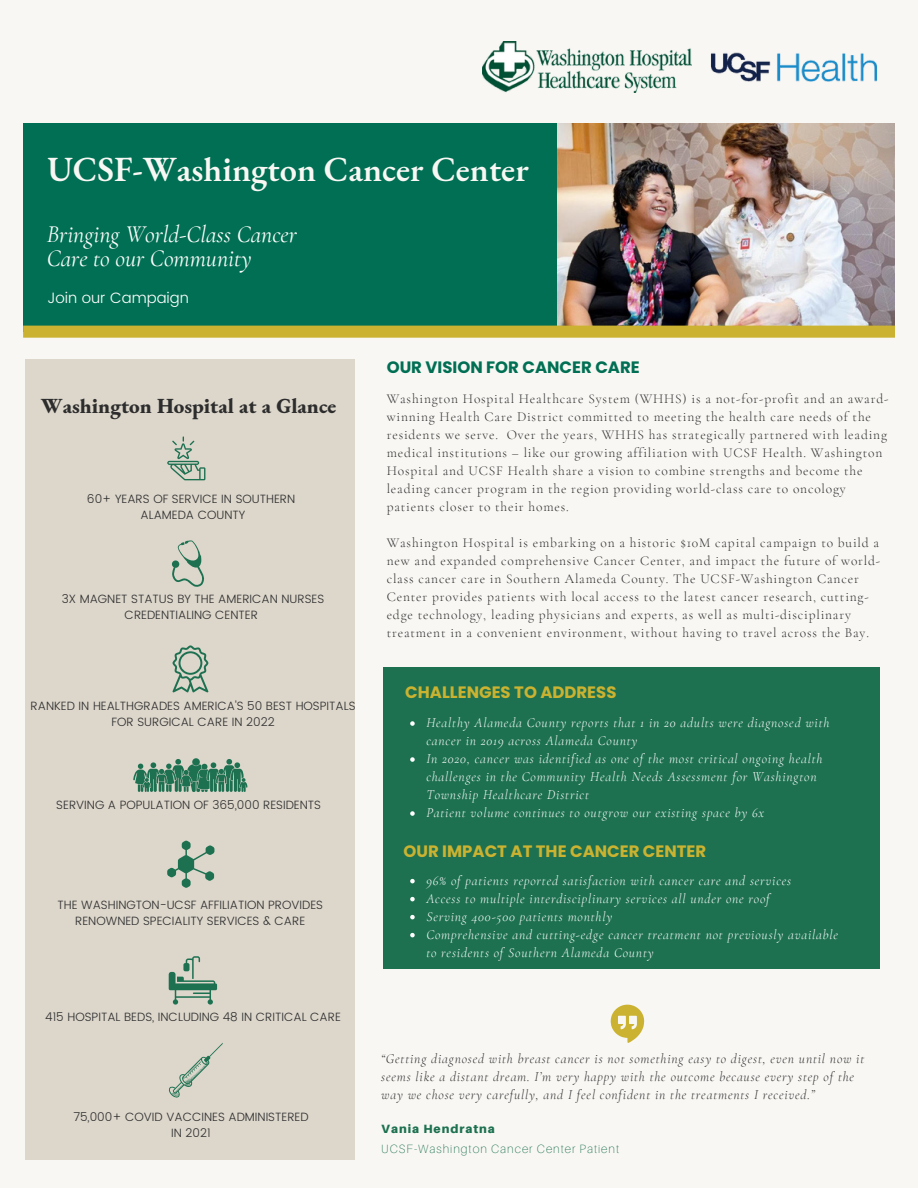
<style>
.page{position:relative;width:918px;height:1188px;background:#f8f7f4}
.page>*{position:absolute;margin:0;border:0;box-sizing:border-box;transform-origin:0 0}
.t1{font:600 34.5px "EB Garamond";color:#f8f7f4}
.t2{font:italic 24px/23.7px "Cormorant Garamond";color:#fff}
.t3{font:800 21px "EB Garamond";color:#2d2d2d}
.t4{font:700 16.5px "Poppins";color:#cbb230}
.t5{font:700 16.5px "Poppins";color:#006f53}
.t6{font:300 15px "Poppins";color:#fff}
.t7{font:300 13.5px/18px "Cormorant Garamond";letter-spacing:.06em;color:#2d2d2d}
.t8{font:italic 300 13.5px/18px "Cormorant Garamond";letter-spacing:.06em;color:#fff}
.t9{font:italic 300 13.5px/18px "Cormorant Garamond";letter-spacing:.06em;color:#2d2d2d}
.t10{font:300 12px/16px "Poppins";color:#2d2d2d;text-align:center}
.t11{font:100 12px "Aileron";letter-spacing:.08em;color:#1d7151}
.t12{font:900 12px "Aileron";letter-spacing:.08em;color:#1d7151}
</style>
<div class="page">
<img style="left:556px;top:124px;width:339px;height:202px">
<div style="left:23px;top:124px;width:533px;height:208px;background:#006f53"></div>
<div style="left:23px;top:326px;width:872px;height:12px;background:#cbb230"></div>
<div style="left:25px;top:359px;width:330px;height:801px;background:#dcd6cb"></div>
<svg style="left:167px;top:436px;width:38px;height:44px"></svg>
<svg style="left:169px;top:1043px;width:54px;height:55px"></svg>
<svg style="left:173px;top:645px;width:35px;height:47px"></svg>
<svg style="left:172px;top:540px;width:32px;height:47px"></svg>
<div style="left:383px;top:667px;width:496px;height:302px;background:#1d7151"></div>
<svg style="left:611px;top:1005px;width:33px;height:38px"></svg>
<svg style="left:169px;top:956px;width:48px;height:49px"></svg>
<svg style="left:167px;top:841px;width:47px;height:47px"></svg>
<svg style="left:133px;top:758px;width:114px;height:34px"></svg>
<img style="left:483px;top:42px;width:172px;height:50px">
<svg style="left:410px;top:879px;width:5px;height:4px"></svg>
<svg style="left:410px;top:897px;width:5px;height:4px"></svg>
<svg style="left:410px;top:915px;width:5px;height:4px"></svg>
<svg style="left:410px;top:933px;width:5px;height:4px"></svg>
<svg style="left:410px;top:721px;width:5px;height:5px"></svg>
<svg style="left:410px;top:757px;width:5px;height:5px"></svg>
<svg style="left:410px;top:811px;width:5px;height:5px"></svg>
<img style="left:655px;top:48px;width:240px;height:108px">
<h1 class="t1" style="left:47px;top:146px;width:483px">UCSF-Washington Cancer Center</h1>
<h2 class="t2" style="left:47px;top:222px;width:252px">Bringing World-Class Cancer<br>Care to our Community</h2>
<p class="t6" style="left:47px;top:290px;width:143px">Join our Campaign</p>
<p class="t5" style="left:387px;top:356px;width:255px">OUR VISION FOR CANCER CARE</p>
<h3 class="t3" style="left:41px;top:392px;width:297px">Washington Hospital at a Glance</h3>
<p class="t7" style="left:387px;top:390px;width:503px">Washington Hospital Healthcare System (WHHS) is a not-for-profit and an award&shy;winning Health Care District committed to meeting the health care needs of the residents we serve. Over the years, WHHS has strategically partnered with leading medical institutions – like our growing affiliation with UCSF Health. Washington Hospital and UCSF Health share a vision to combine strengths and become the leading cancer program in the region providing world-class care to oncology patients closer to their homes.</p>
<p class="t7" style="left:387px;top:534px;width:495px">Washington Hospital is embarking on a historic $10M capital campaign to build a new and expanded comprehensive Cancer Center, and impact the future of world&shy;class cancer care in Southern Alameda County. The UCSF-Washington Cancer Center provides patients with local access to the latest cancer research, cutting&shy;edge technology, leading physicians and experts, as well as multi-disciplinary treatment in a convenient environment, without having to travel across the Bay.</p>
<p class="t10" style="left:87px;top:490px;width:210px">60+ YEARS OF SERVICE IN SOUTHERN<br>ALAMEDA COUNTY</p>
<p class="t10" style="left:62px;top:591px;width:264px">3X MAGNET STATUS BY THE AMERICAN NURSES<br>CREDENTIALING CENTER</p>
<p class="t10" style="left:31px;top:698px;width:327px">RANKED IN HEALTHGRADES AMERICA'S 50 BEST HOSPITALS<br>FOR SURGICAL CARE IN 2022</p>
<p class="t10" style="left:56px;top:797px;width:266px">SERVING A POPULATION OF 365,000 RESIDENTS</p>
<p class="t10" style="left:57px;top:897px;width:267px">THE WASHINGTON-UCSF AFFILIATION PROVIDES<br>RENOWNED SPECIALITY SERVICES &amp; CARE</p>
<p class="t10" style="left:45px;top:1009px;width:297px">415 HOSPITAL BEDS, INCLUDING 48 IN CRITICAL CARE</p>
<p class="t10" style="left:73px;top:1109px;width:237px">75,000+ COVID VACCINES ADMINISTERED<br>IN 2021</p>
<p class="t4" style="left:405px;top:680px;width:213px">CHALLENGES TO ADDRESS</p>
<p class="t8" style="left:426px;top:714px;width:405px">Healthy Alameda County reports that 1 in 20 adults were diagnosed with cancer in 2019 across Alameda County<br>In 2020, cancer was identified as one of the most critical ongoing health challenges in the Community Health Needs Assessment for Washington Township Healthcare District<br>Patient volume continues to outgrow our existing space by 6x</p>
<p class="t4" style="left:403px;top:840px;width:304px">OUR IMPACT AT THE CANCER CENTER</p>
<p class="t8" style="left:426px;top:871px;width:413px">96% of patients reported satisfaction with cancer care and services<br>Access to multiple interdisciplinary services all under one roof<br>Serving 400-500 patients monthly<br>Comprehensive and cutting-edge cancer treatment not previously available to residents of Southern Alameda County</p>
<p class="t9" style="left:381px;top:1049px;width:485px">“Getting diagnosed with breast cancer is not something easy to digest, even until now it seems like a distant dream. I’m very happy with the outcome because every step of the way we chose very carefully, and I feel confident in the treatments I received.”</p>
<p class="t12" style="left:381px;top:1121px;width:115px">Vania Hendratna</p>
<p class="t11" style="left:381px;top:1142px;width:239px">UCSF-Washington Cancer Center Patient</p>
</div>
